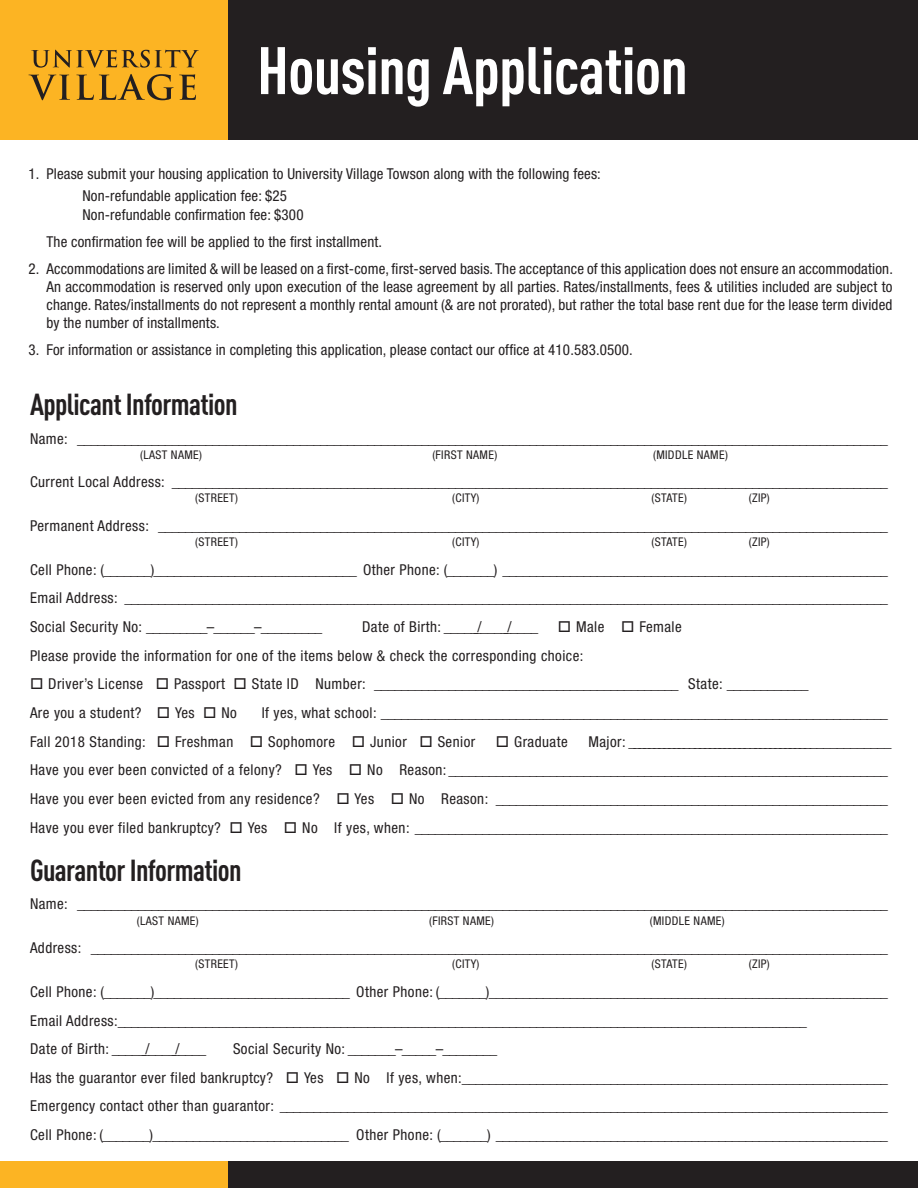
<style>
.page{position:relative;width:918px;height:1188px;background:#fff}
.page>*{position:absolute;margin:0;border:0;box-sizing:border-box;transform-origin:0 0}
.t1{font:700 condensed 66px "DIN Pro";letter-spacing:-.01em;color:#fff}
.Subheads{font:700 condensed 30px "DIN Pro";letter-spacing:-.02em;color:#231f20}
.Paragraph_Style_1{font:condensed 15px/18px "Helvetica Neue LT Std";letter-spacing:.03em;color:#231f20;text-align:justify}
.Paragraph_Style_1-2{font:condensed 15px "Helvetica Neue LT Std";letter-spacing:.01em;color:#231f20}
.Paragraph_Style_1-3{font:condensed 12px "Helvetica Neue LT Std";letter-spacing:.03em;color:#231f20}
</style>
<div class="page">
<div style="left:228px;top:1161px;width:690px;height:27px;background:#231f20"></div>
<div style="left:0;top:1161px;width:228px;height:27px;background:#fcb423"></div>
<div style="left:0;top:0;width:228px;height:140px;background:#fcb423"></div>
<div style="left:228px;top:0;width:690px;height:140px;background:#231f20"></div>
<svg style="left:31px;top:50px;width:168px;height:18px"></svg>
<svg style="left:29px;top:75px;width:41px;height:25px"></svg>
<svg style="left:76px;top:74px;width:120px;height:26px"></svg>
<h1 class="t1" style="left:257px;top:21px;width:432px">Housing Application</h1>
<p class="Paragraph_Style_1-2" style="left:28px;top:165px;width:574px">1. Please submit your housing application to University Village Towson along with the following fees:</p>
<p class="Paragraph_Style_1-2" style="left:82px;top:187px;width:206px">Non-refundable application fee: $25</p>
<p class="Paragraph_Style_1-2" style="left:82px;top:206px;width:223px">Non-refundable confirmation fee: $300</p>
<p class="Paragraph_Style_1-2" style="left:46px;top:233px;width:337px">The confirmation fee will be applied to the first installment.</p>
<p class="Paragraph_Style_1" style="left:46px;top:260px;width:848px;text-indent:-18px">2. Accommodations are limited &amp; will be leased on a first-come, first-served basis. The acceptance of this application does not ensure an accommodation.<br>An accommodation is reserved only upon execution of the lease agreement by all parties. Rates/installments, fees &amp; utilities included are subject to change. Rates/installments do not represent a monthly rental amount (&amp; are not prorated), but rather the total base rent due for the lease term divided by the number of installments.</p>
<p class="Paragraph_Style_1-2" style="left:28px;top:341px;width:606px">3. For information or assistance in completing this application, please contact our office at 410.583.0500.</p>
<p class="Subheads" style="left:30px;top:382px;width:209px">Applicant Information</p>
<p class="Paragraph_Style_1" style="left:30px;top:429px;width:860px">Name: ________________________________________________________________________________________________________________________</p>
<p class="Paragraph_Style_1-3" style="left:140px;top:448px;width:63px">(LAST NAME)</p>
<p class="Paragraph_Style_1-3" style="left:432px;top:448px;width:66px">(FIRST NAME)</p>
<p class="Paragraph_Style_1-3" style="left:653px;top:448px;width:76px">(MIDDLE NAME)</p>
<p class="Paragraph_Style_1" style="left:30px;top:473px;width:859px">Current Local Address: __________________________________________________________________________________________________________</p>
<p class="Paragraph_Style_1-3" style="left:195px;top:491px;width:44px">(STREET)</p>
<p class="Paragraph_Style_1-3" style="left:452px;top:491px;width:29px">(CITY)</p>
<p class="Paragraph_Style_1-3" style="left:652px;top:491px;width:37px">(STATE)</p>
<p class="Paragraph_Style_1-3" style="left:749px;top:491px;width:22px">(ZIP)</p>
<p class="Paragraph_Style_1" style="left:30px;top:517px;width:859px">Permanent Address: ____________________________________________________________________________________________________________</p>
<p class="Paragraph_Style_1-3" style="left:195px;top:535px;width:44px">(STREET)</p>
<p class="Paragraph_Style_1-3" style="left:452px;top:535px;width:29px">(CITY)</p>
<p class="Paragraph_Style_1-3" style="left:652px;top:535px;width:37px">(STATE)</p>
<p class="Paragraph_Style_1-3" style="left:749px;top:535px;width:22px">(ZIP)</p>
<p class="Paragraph_Style_1" style="left:30px;top:560px;width:859px">Cell Phone: (_______)______________________________ Other Phone: (_______) _________________________________________________________</p>
<p class="Paragraph_Style_1" style="left:30px;top:589px;width:859px">Email Address: _________________________________________________________________________________________________________________</p>
<p class="Paragraph_Style_1" style="left:30px;top:618px;width:294px">Social Security No: _________–______–_________</p>
<p class="Paragraph_Style_1" style="left:362px;top:618px;width:178px">Date of Birth: _____/_____/_____</p>
<p class="Paragraph_Style_1" style="left:558px;top:618px;width:125px">□ Male □ Female</p>
<p class="Paragraph_Style_1" style="left:30px;top:646px;width:555px">Please provide the information for one of the items below &amp; check the corresponding choice:</p>
<p class="Paragraph_Style_1" style="left:30px;top:675px;width:780px">□ Driver’s License □ Passport □ State ID Number: _____________________________________________ State: ____________</p>
<p class="Paragraph_Style_1" style="left:30px;top:704px;width:208px">Are you a student? □ Yes □ No</p>
<p class="Paragraph_Style_1" style="left:262px;top:704px;width:628px">If yes, what school: ___________________________________________________________________________</p>
<p class="Paragraph_Style_1" style="left:30px;top:732px;width:447px">Fall 2018 Standing: □ Freshman □ Sophomore □ Junior □ Senior</p>
<p class="Paragraph_Style_1" style="left:496px;top:732px;width:73px">□ Graduate</p>
<p class="Paragraph_Style_1" style="left:588px;top:732px;width:305px">M a j o r : ____________ ____________ ____________ ____________</p>
<p class="Paragraph_Style_1" style="left:30px;top:761px;width:859px">Have you ever been convicted of a felony? □ Yes □ No Reason: _________________________________________________________________</p>
<p class="Paragraph_Style_1" style="left:30px;top:789px;width:859px">Have you ever been evicted from any residence? □ Yes □ No Reason: __________________________________________________________</p>
<p class="Paragraph_Style_1" style="left:30px;top:818px;width:859px">Have you ever filed bankruptcy? □ Yes □ No If yes, when: ______________________________________________________________________</p>
<p class="Subheads" style="left:30px;top:847px;width:213px">Guarantor Information</p>
<p class="Paragraph_Style_1" style="left:30px;top:895px;width:860px">Name: ________________________________________________________________________________________________________________________</p>
<p class="Paragraph_Style_1-3" style="left:137px;top:913px;width:63px">(LAST NAME)</p>
<p class="Paragraph_Style_1-3" style="left:429px;top:913px;width:66px">(FIRST NAME)</p>
<p class="Paragraph_Style_1-3" style="left:650px;top:913px;width:76px">(MIDDLE NAME)</p>
<p class="Paragraph_Style_1" style="left:30px;top:939px;width:860px">Address: ______________________________________________________________________________________________________________________</p>
<p class="Paragraph_Style_1-3" style="left:195px;top:957px;width:44px">(STREET)</p>
<p class="Paragraph_Style_1-3" style="left:452px;top:957px;width:29px">(CITY)</p>
<p class="Paragraph_Style_1-3" style="left:652px;top:957px;width:37px">(STATE)</p>
<p class="Paragraph_Style_1-3" style="left:749px;top:957px;width:22px">(ZIP)</p>
<p class="Paragraph_Style_1" style="left:30px;top:983px;width:859px">Cell Phone: (_______)_____________________________ Other Phone: (_______)___________________________________________________________</p>
<p class="Paragraph_Style_1" style="left:30px;top:1011px;width:778px">Email Address:______________________________________________________________________________________________________</p>
<p class="Paragraph_Style_1" style="left:30px;top:1040px;width:178px">Date of Birth: _____/_____/_____</p>
<p class="Paragraph_Style_1" style="left:233px;top:1040px;width:266px">Social Security No: _______–_____–________</p>
<p class="Paragraph_Style_1" style="left:30px;top:1068px;width:859px">Has the guarantor ever filed bankruptcy? □ Yes □ No If yes, when:_______________________________________________________________</p>
<p class="Paragraph_Style_1" style="left:30px;top:1097px;width:859px">Emergency contact other than guarantor: __________________________________________________________________________________________</p>
<p class="Paragraph_Style_1" style="left:30px;top:1126px;width:859px">Cell Phone: (_______)_____________________________ Other Phone: (_______) __________________________________________________________</p>
</div>
